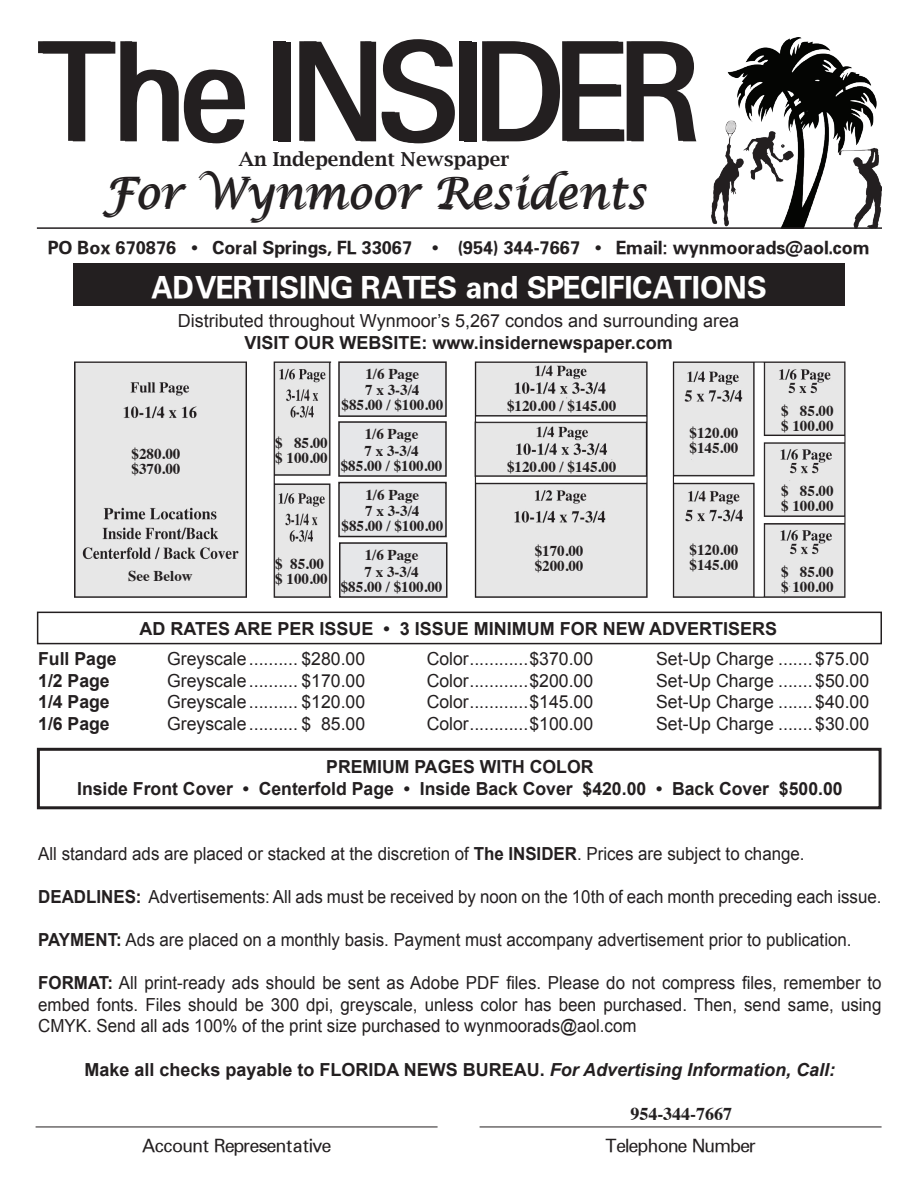
<style>
.page{position:relative;width:918px;height:1188px;background:#fff}
.page>*{position:absolute;margin:0;border:0;box-sizing:border-box;transform-origin:0 0}
.t1{font:136.65px "Nova S Si";color:#231f20;scale:.91 1}
.t2{font:italic 42px "Lucida Calligraphy";color:#231f20}
.t3{font:700 30px "Nova S Si";color:#fff}
.t4{font:600 19.35px "Lucida Bright";color:#231f20}
.t5{font:18px/21.6px "Arial";color:#231f20;text-align:justify;scale:.94 1}
.t6{font:18px "Arial";color:#231f20}
.t7{font:700 18px "Arial";color:#231f20}
.t8{font:700 18px "Nova S Si";color:#231f20}
.t9{font:18px "Nova S Si";color:#231f20}
.t10{font:700 18px "Times";color:#231f20}
.t11{font:700 15px "Times";color:#231f20}
.s1{font-family:"Arial"}
.s2{font-weight:700}
.s3{font-style:italic}
</style>
<div class="page">
<img style="left:74px;top:361px;width:772px;height:237px">
<img style="left:712px;top:38px;width:169px;height:189px">
<svg style="left:337px;top:529px;width:109px;height:67px"></svg>
<div style="left:339px;top:362px;width:107px;height:54px;background:#e6e7e9"></div>
<div style="left:338px;top:361px;width:109px;height:56px;border:2px solid #231f20"></div>
<div style="left:339px;top:422px;width:107px;height:54px;background:#e6e7e9"></div>
<div style="left:338px;top:421px;width:109px;height:56px;border:2px solid #231f20"></div>
<div style="left:340px;top:543px;width:107px;height:54px;background:#e6e7e9"></div>
<div style="left:339px;top:542px;width:108px;height:56px;border:2px solid #231f20"></div>
<div style="left:339px;top:483px;width:107px;height:54px;background:#e6e7e9"></div>
<div style="left:338px;top:482px;width:109px;height:55px;border:2px solid #231f20"></div>
<div style="left:37px;top:748px;width:845px;height:61px;border:3px solid #231f20"></div>
<hr style="left:36px;top:1127px;width:402px;height:1px;background:#231f20">
<hr style="left:480px;top:1127px;width:402px;height:1px;background:#231f20">
<div style="left:37px;top:612px;width:845px;height:32px;border:2px solid #231f20"></div>
<hr style="left:37px;top:227px;width:845px;height:2px;background:#231f20">
<div style="left:74px;top:264px;width:771px;height:42px;background:#231f20"></div>
<p class="t1" style="left:36px;top:6px;width:732px">The INSIDER</p>
<p class="t4" style="left:239px;top:148px;width:272px">An Independent Newspaper</p>
<p class="t2" style="left:103px;top:167px;width:545px">For Wynmoor Residents</p>
<p class="t8" style="left:48px;top:236px;width:823px">PO Box 670876 <span class="s1">•</span> Coral Springs, FL 33067 <span class="s1">•</span> (954) 344-7667 <span class="s1">•</span> Email: wynmoorads@aol.com</p>
<p class="t3" style="left:151px;top:268px;width:617px">ADVERTISING RATES and SPECIFICATIONS</p>
<p class="t6" style="left:178px;top:309px;width:563px">Distributed throughout Wynmoor’s 5,267 condos and surrounding area</p>
<p class="t7" style="left:244px;top:331px;width:430px">VISIT OUR WEBSITE: www.insidernewspaper.com</p>
<p class="t11" style="left:132px;top:440px;width:50px">$280.00</p>
<p class="t11" style="left:132px;top:455px;width:50px">$370.00</p>
<p class="t11" style="left:128px;top:562px;width:66px">See Below</p>
<p class="t11" style="left:275px;top:428px;width:54px">$ 85.00</p>
<p class="t11" style="left:275px;top:443px;width:54px">$ 100.00</p>
<p class="t11" style="left:275px;top:550px;width:50px">$ 85.00</p>
<p class="t11" style="left:275px;top:565px;width:54px">$ 100.00</p>
<p class="t11" style="left:365px;top:359px;width:55px">1/6 Page</p>
<p class="t11" style="left:365px;top:376px;width:56px">7 x 3-3/4</p>
<p class="t11" style="left:342px;top:391px;width:103px">$85.00 / $100.00</p>
<p class="t11" style="left:365px;top:420px;width:55px">1/6 Page</p>
<p class="t11" style="left:365px;top:436px;width:56px">7 x 3-3/4</p>
<p class="t11" style="left:341px;top:451px;width:103px">$85.00 / $100.00</p>
<p class="t11" style="left:365px;top:480px;width:55px">1/6 Page</p>
<p class="t11" style="left:365px;top:497px;width:56px">7 x 3-3/4</p>
<p class="t11" style="left:342px;top:512px;width:103px">$85.00 / $100.00</p>
<p class="t11" style="left:365px;top:541px;width:55px">1/6 Page</p>
<p class="t11" style="left:365px;top:557px;width:56px">7 x 3-3/4</p>
<p class="t11" style="left:341px;top:572px;width:103px">$85.00 / $100.00</p>
<p class="t11" style="left:507px;top:391px;width:111px">$120.00 / $145.00</p>
<p class="t11" style="left:507px;top:453px;width:111px">$120.00 / $145.00</p>
<p class="t11" style="left:535px;top:537px;width:50px">$170.00</p>
<p class="t11" style="left:535px;top:552px;width:50px">$200.00</p>
<p class="t11" style="left:690px;top:418px;width:50px">$120.00</p>
<p class="t11" style="left:690px;top:433px;width:50px">$145.00</p>
<p class="t11" style="left:690px;top:535px;width:50px">$120.00</p>
<p class="t11" style="left:690px;top:550px;width:50px">$145.00</p>
<p class="t11" style="left:781px;top:396px;width:54px">$ 85.00</p>
<p class="t11" style="left:781px;top:411px;width:54px">$ 100.00</p>
<p class="t11" style="left:781px;top:477px;width:54px">$ 85.00</p>
<p class="t11" style="left:781px;top:492px;width:54px">$ 100.00</p>
<p class="t11" style="left:781px;top:557px;width:54px">$ 85.00</p>
<p class="t11" style="left:781px;top:572px;width:54px">$ 100.00</p>
<p class="t7" style="left:139px;top:617px;width:639px">AD RATES ARE PER ISSUE • 3 ISSUE MINIMUM FOR NEW ADVERTISERS</p>
<p class="t7" style="left:38px;top:647px;width:80px">Full Page</p>
<p class="t6" style="left:167px;top:647px;width:199px">Greyscale.......... $280.00</p>
<p class="t6" style="left:427px;top:647px;width:168px">Color............$370.00</p>
<p class="t6" style="left:656px;top:647px;width:214px">Set-Up Charge ....... $75.00</p>
<p class="t7" style="left:38px;top:669px;width:73px">1/2 Page</p>
<p class="t6" style="left:167px;top:669px;width:199px">Greyscale.......... $170.00</p>
<p class="t6" style="left:427px;top:669px;width:168px">Color............$200.00</p>
<p class="t6" style="left:656px;top:669px;width:214px">Set-Up Charge ....... $50.00</p>
<p class="t7" style="left:38px;top:690px;width:73px">1/4 Page</p>
<p class="t6" style="left:167px;top:690px;width:199px">Greyscale.......... $120.00</p>
<p class="t6" style="left:427px;top:690px;width:168px">Color............$145.00</p>
<p class="t6" style="left:656px;top:690px;width:214px">Set-Up Charge ....... $40.00</p>
<p class="t7" style="left:38px;top:712px;width:73px">1/6 Page</p>
<p class="t6" style="left:167px;top:712px;width:199px">Greyscale.......... $ 85.00</p>
<p class="t6" style="left:427px;top:712px;width:168px">Color............$100.00</p>
<p class="t6" style="left:656px;top:712px;width:214px">Set-Up Charge ....... $30.00</p>
<p class="t7" style="left:326px;top:755px;width:269px">PREMIUM PAGES WITH COLOR</p>
<p class="t7" style="left:77px;top:777px;width:767px">Inside Front Cover • Centerfold Page • Inside Back Cover $420.00 • Back Cover $500.00</p>
<p class="t5" style="left:38px;top:843px;width:817px">All standard ads are placed or stacked at the discretion of <span class="s2">The INSIDER</span>. Prices are subject to change.</p>
<p class="t5" style="left:38px;top:886px;width:899px"><span class="s2">DEADLINES:</span> Advertisements: All ads must be received by noon on the 10th of each month preceding each issue.</p>
<p class="t5" style="left:38px;top:929px;width:867px"><span class="s2">PAYMENT:</span> Ads are placed on a monthly basis. Payment must accompany advertisement prior to publication.</p>
<p class="t5" style="left:38px;top:972px;width:899px"><span class="s2">FORMAT:</span> All print-ready ads should be sent as Adobe PDF files. Please do not compress files, remember to embed fonts. Files should be 300 dpi, greyscale, unless color has been purchased. Then, send same, using CMYK. Send all ads 100% of the print size purchased to wynmoorads@aol.com</p>
<p class="t7" style="left:84px;top:1057px;width:752px">Make all checks payable to FLORIDA NEWS BUREAU. <span class="s3">For Advertising Information, Call:</span></p>
<p class="t10" style="left:630px;top:1096px;width:103px">954-344-7667</p>
<p class="t9" style="left:142px;top:1134px;width:191px">Account Representative</p>
<p class="t9" style="left:605px;top:1134px;width:152px">Telephone Number</p>
</div>
